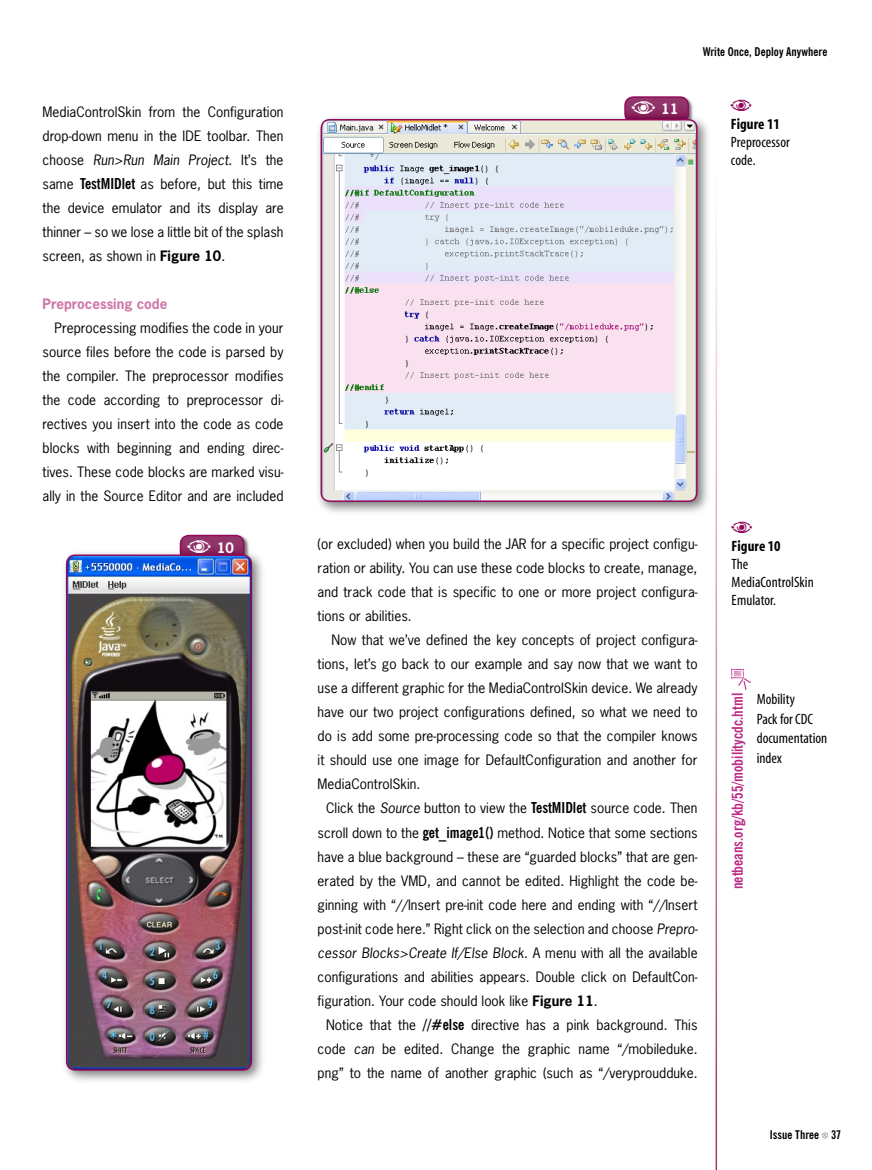
<style>
.page{position:relative;width:872px;height:1170px;background:#fff}
.page>*{position:absolute;margin:0;border:0;box-sizing:border-box;transform-origin:0 0}
.t1{font:condensed 15px/18px "Myriad";color:#000}
.t2{font:700 condensed 15px "News Gothic BT";color:#ba2c86}
.t3{font:700 condensed 15px "Myriad";letter-spacing:.005em;color:#000}
.t4{font:13.5px/24px "News Gothic";letter-spacing:.005em;color:#000;text-align:justify}
.t5{font:700 13.5px "News Gothic";color:#cf78a9}
.t6{font:700 13.5px "News Gothic";color:#fff}
.t7{font:700 condensed 12px "News Gothic BT";letter-spacing:.005em;color:#000}
.s1{font-style:italic}
.s2{font-family:"News Gothic BT";font-weight:700;font-stretch:condensed;font-size:15px}
.s3{font-weight:700}
</style>
<div class="page">
<div style="left:179px;top:534px;width:71px;height:32px;background:#000;opacity:.5"></div>
<div style="left:180px;top:535px;width:64px;height:26px;background:#91356a;border-radius:9px"></div>
<div style="left:180px;top:534px;width:64px;height:27px;border:2px solid #93095a;border-radius:9px"></div>
<div style="left:60px;top:548px;width:208px;height:536px;background:#000;opacity:.5"></div>
<img style="left:67px;top:555px;width:184px;height:514px;border-radius:9px">
<div style="left:66px;top:554px;width:186px;height:516px;border:2px solid #93095a;border-radius:9px"></div>
<div style="left:623px;top:95px;width:71px;height:33px;background:#000;opacity:.5"></div>
<div style="left:625px;top:97px;width:63px;height:25px;background:#913369;border-radius:9px"></div>
<div style="left:624px;top:96px;width:65px;height:27px;border:2px solid #93095a;border-radius:9px"></div>
<div style="left:315px;top:113px;width:397px;height:404px;background:#000;opacity:.5"></div>
<img style="left:321px;top:120px;width:376px;height:380px;border-radius:9px">
<div style="left:320px;top:119px;width:377px;height:383px;border:2px solid #93095a;border-radius:9px"></div>
<svg style="left:731px;top:668px;width:20px;height:22px"></svg>
<svg style="left:187px;top:548px;width:23px;height:4px"></svg>
<svg style="left:632px;top:112px;width:23px;height:2px"></svg>
<p class="t4" style="left:43px;top:100px;width:242px">MediaControlSkin from the Configuration drop-down menu in the IDE toolbar. Then choose <span class="s1">Run&gt;Run Main Project</span>. It’s the same <span class="s2">TestMIDlet</span> as before, but this time the device emulator and its display are thinner – so we lose a little bit of the splash screen, as shown in <span class="s3">Figure 10</span>.</p>
<p class="t5" style="left:43px;top:295px;width:126px">Preprocessing code</p>
<p class="t4" style="left:43px;top:316px;width:242px;text-indent:12px">Preprocessing modifies the code in your source files before the code is parsed by the compiler. The preprocessor modifies the code according to preprocessor di&shy;rectives you insert into the code as code blocks with beginning and ending direc&shy;tives. These code blocks are marked visu&shy;ally in the Source Editor and are included</p>
<p class="t6" style="left:217px;top:538px;width:18px">10</p>
<p class="t6" style="left:661px;top:100px;width:18px">11</p>
<p class="t7" style="left:702px;top:44px;width:126px">Write Once, Deploy Anywhere</p>
<p class="t3" style="left:731px;top:116px;width:51px">Figure 11</p>
<p class="t1" style="left:731px;top:133px;width:60px">Preprocessor code.</p>
<p class="t4" style="left:317px;top:532px;width:381px">(or excluded) when you build the JAR for a specific project configu&shy;ration or ability. You can use these code blocks to create, manage, and track code that is specific to one or more project configura&shy;tions or abilities.</p>
<p class="t4" style="left:317px;top:628px;width:381px;text-indent:14px">Now that we’ve defined the key concepts of project configura&shy;tions, let’s go back to our example and say now that we want to use a different graphic for the MediaControlSkin device. We already have our two project configurations defined, so what we need to do is add some pre-processing code so that the compiler knows it should use one image for DefaultConfiguration and another for MediaControlSkin.</p>
<p class="t4" style="left:317px;top:796px;width:382px;text-indent:9px">Click the <span class="s1">Source</span> button to view the <span class="s2">TestMIDlet</span> source code. Then scroll down to the <span class="s2">get_image1()</span> method. Notice that some sections have a blue background – these are “guarded blocks” that are gen&shy;erated by the VMD, and cannot be edited. Highlight the code be&shy;ginning with “//Insert pre-init code here and ending with “//Insert post-init code here.” Right click on the selection and choose <span class="s1">Prepro&shy;cessor Blocks&gt;Create If/Else Block</span>. A menu with all the available configurations and abilities appears. Double click on DefaultCon&shy;figuration. Your code should look like <span class="s3">Figure 11</span>.</p>
<p class="t4" style="left:317px;top:1012px;width:381px;text-indent:9px">Notice that the <span class="s2">//#else</span> directive has a pink background. This code <span class="s1">can</span> be edited. Change the graphic name “/mobileduke. png” to the name of another graphic (such as “/veryproudduke.</p>
<p class="t3" style="left:731px;top:538px;width:51px">Figure 10</p>
<p class="t1" style="left:731px;top:556px;width:84px">The<br>MediaControlSkin<br>Emulator.</p>
<p class="t2" style="left:728px;top:889px;width:198px;rotate:-90deg">netbeans.org/kb/55/mobilitycdc.html</p>
<p class="t1" style="left:756px;top:690px;width:72px;line-height:19.5px">Mobility<br>Pack for CDC documentation index</p>
<p class="t7" style="left:769px;top:1126px;width:67px">Issue Three 37</p>
</div>
